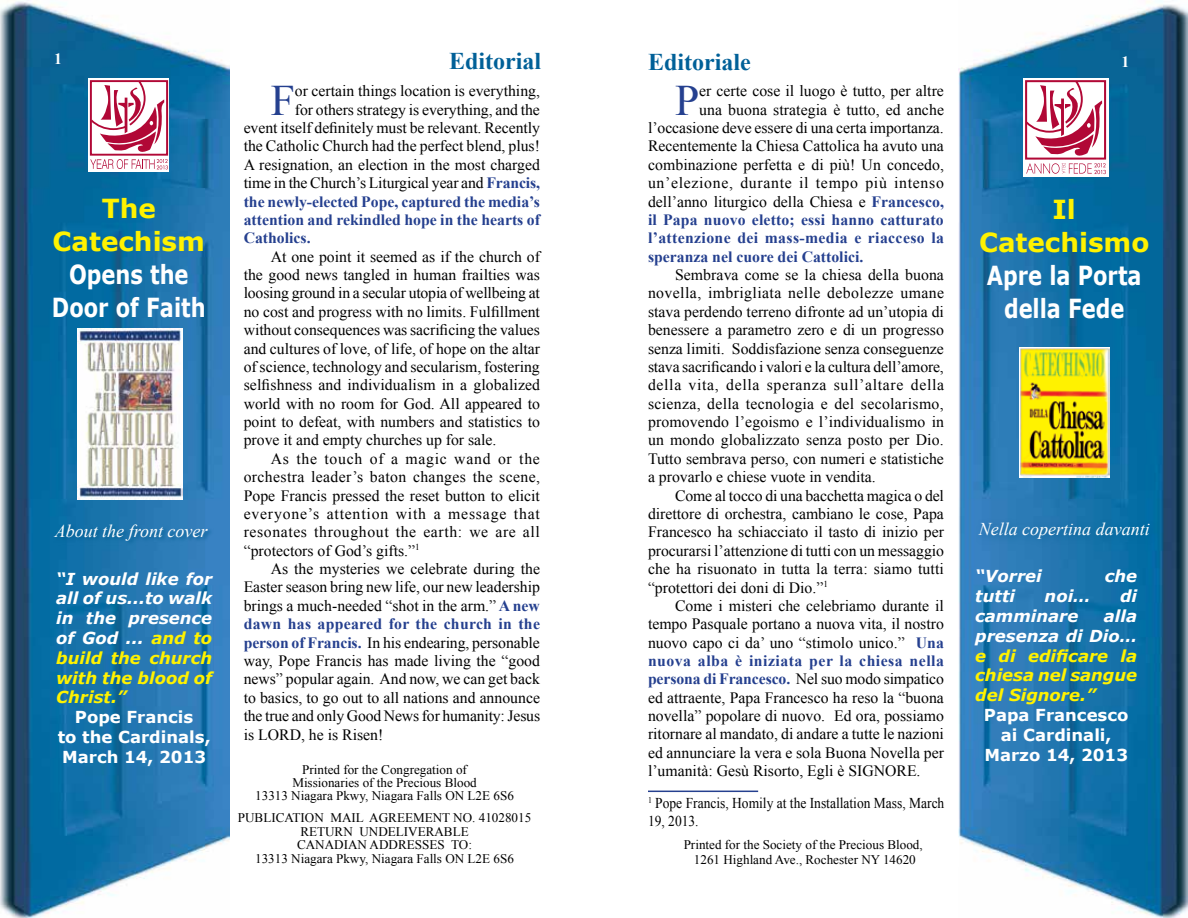
<style>
.page{position:relative;width:1188px;height:918px;background:#fff}
.page>*{position:absolute;margin:0;border:0;box-sizing:border-box;transform-origin:0 0}
.t1{font:43.5px "Times New Roman";color:#25408f}
.t2{font:700 26.25px/33px "Verdana";color:#fff;text-align:center;scale:.8 1}
.t3{font:700 26.25px/33px "Verdana";color:#fff200;text-align:center}
.t4{font:700 24px "Times New Roman";color:#006098}
.t5{font:italic 18px "Times New Roman";color:#fff}
.t6{font:italic 700 16.5px/19.8px "Verdana";color:#fff;text-align:justify}
.t7{font:700 16.5px/19.8px "Verdana";color:#fff;text-align:center}
.t8{font:italic 700 16.5px/19.8px "Verdana";color:#fff200;text-align:justify}
.t9{font:15.75px/18.5px "Times New Roman";color:#000;text-align:justify}
.t10{font:700 15.75px "Times New Roman";color:#25408f}
.t11{font:15.75px "Times New Roman";letter-spacing:.045em;color:#000}
.t12{font:700 15.75px "Times New Roman";letter-spacing:.025em;color:#25408f}
.t13{font:700 15.75px "Times New Roman";color:#fff}
.t14{font:15px/18px "Times New Roman";color:#000;scale:.9 1}
.t15{font:13.2px/13.5px "Times New Roman";color:#000;text-align:center}
.s1{color:#fff200}
.s2{font-weight:700;color:#25408f}
</style>
<div class="page">
<img style="left:958px;top:0;width:230px;height:918px">
<img style="left:0;top:1px;width:229px;height:917px">
<div style="left:53px;top:524px;width:161px;height:23px;background:linear-gradient(to right,#076aa0,#327cb9)"></div>
<div style="left:1023px;top:78px;width:86px;height:99px;background:linear-gradient(to right,#fff,#fefefe)"></div>
<svg style="left:1025px;top:80px;width:81px;height:94px"></svg>
<div style="left:88px;top:78px;width:82px;height:93px;background:linear-gradient(to bottom,#f5e3e8,#fbf5f6)"></div>
<svg style="left:90px;top:80px;width:78px;height:89px"></svg>
<div style="left:974px;top:518px;width:185px;height:31px;background:#005e92;opacity:.75"></div>
<img style="left:1019px;top:348px;width:90px;height:129px">
<img style="left:77px;top:328px;width:106px;height:171px">
<hr style="left:648px;top:791px;width:110px;height:1px;background:#25408f">
<h3 class="t4" style="left:449px;top:45px;width:94px">Editorial</h3>
<p class="t13" style="left:54px;top:48px;width:9px">1</p>
<h3 class="t4" style="left:648px;top:46px;width:104px">Editoriale</h3>
<p class="t13" style="left:1121px;top:51px;width:9px">1</p>
<h2 class="t3" style="left:53px;top:192px;width:154px">The<br>Catechism</h2>
<h2 class="t2" style="left:52px;top:258px;width:194px">Opens the<br>Door of Faith</h2>
<p class="t5" style="left:55px;top:519px;width:154px">About the front cover</p>
<p class="t6" style="left:56px;top:569px;width:158px">“I would like for all of us...to walk in the presence of God ... <span class="s1">and to build the church with the blood of Christ.”</span></p>
<p class="t7" style="left:58px;top:708px;width:154px">Pope Francis<br>to the Cardinals,<br>March 14, 2013</p>
<h1 class="t1" style="left:271px;top:71px;width:26px">F</h1>
<p class="t9" style="left:295px;top:82px;width:247px">or certain things location is everything,</p>
<p class="t9" style="left:295px;top:100px;width:247px">for others strategy is everything, and the</p>
<p class="t9" style="left:244px;top:118px;width:298px">event itself definitely must be relevant. Recently</p>
<p class="t9" style="left:244px;top:137px;width:298px">the Catholic Church had the perfect blend, plus!</p>
<p class="t9" style="left:244px;top:155px;width:298px">A resignation, an election in the most charged</p>
<p class="t9" style="left:244px;top:173px;width:298px">time in the Church’s Liturgical year and <span class="s2">Francis,</span></p>
<p class="t10" style="left:244px;top:190px;width:298px">the newly-elected Pope, captured the media’s</p>
<p class="t10" style="left:244px;top:209px;width:298px">attention and rekindled hope in the hearts of</p>
<p class="t10" style="left:244px;top:227px;width:68px">Catholics.</p>
<p class="t9" style="left:244px;top:247px;width:298px;text-indent:27px">At one point it seemed as if the church of the good news tangled in human frailties was loosing ground in a secular utopia of wellbeing at no cost and progress with no limits. Fulfillment without consequences was sacrificing the values and cultures of love, of life, of hope on the altar of science, technology and secularism, fostering selfishness and individualism in a globalized world with no room for God. All appeared to point to defeat, with numbers and statistics to prove it and empty churches up for sale.</p>
<p class="t9" style="left:244px;top:449px;width:298px;text-indent:27px">As the touch of a magic wand or the orchestra leader’s baton changes the scene, Pope Francis pressed the reset button to elicit everyone’s attention with a message that resonates throughout the earth: we are all “protectors of God’s gifts.”<sup>1</sup></p>
<p class="t9" style="left:244px;top:559px;width:298px;text-indent:27px">As the mysteries we celebrate during the Easter season bring new life, our new leadership brings a much-needed “shot in the arm.” <span class="s2">A new dawn has appeared for the church in the person of Francis.</span> In his endearing, personable way, Pope Francis has made living the “good news” popular again. And now, we can get back to basics, to go out to all nations and announce the true and only Good News for humanity: Jesus is LORD, he is Risen!</p>
<p class="t15" style="left:255px;top:763px;width:260px;line-height:12.6px">Printed for the Congregation of<br>Missionaries of the Precious Blood<br>13313 Niagara Pkwy, Niagara Falls ON L2E 6S6</p>
<p class="t15" style="left:238px;top:811px;width:295px">PUBLICATION MAIL AGREEMENT NO. 41028015<br>RETURN UNDELIVERABLE<br>CANADIAN ADDRESSES TO:<br>13313 Niagara Pkwy, Niagara Falls ON L2E 6S6</p>
<h1 class="t1" style="left:675px;top:71px;width:26px">P</h1>
<p class="t9" style="left:699px;top:82px;width:246px">er certe cose il luogo è tutto, per altre</p>
<p class="t9" style="left:699px;top:100px;width:246px">una buona strategia è tutto, ed anche</p>
<p class="t9" style="left:648px;top:118px;width:297px">l’occasione deve essere di una certa importanza.</p>
<p class="t9" style="left:648px;top:137px;width:297px">Recentemente la Chiesa Cattolica ha avuto una</p>
<p class="t9" style="left:648px;top:155px;width:298px">combinazione perfetta e di più! Un concedo,</p>
<p class="t11" style="left:648px;top:172px;width:297px">un’elezione, durante il tempo più intenso</p>
<p class="t9" style="left:648px;top:192px;width:297px">dell’anno liturgico della Chiesa e <span class="s2">Francesco,</span></p>
<p class="t10" style="left:648px;top:209px;width:297px">il Papa nuovo eletto; essi hanno catturato</p>
<p class="t12" style="left:648px;top:227px;width:297px">l’attenzione dei mass-media e riacceso la</p>
<p class="t10" style="left:648px;top:246px;width:217px">speranza nel cuore dei Cattolici.</p>
<p class="t9" style="left:648px;top:265px;width:298px;text-indent:27px">Sembrava come se la chiesa della buona novella, imbrigliata nelle debolezze umane stava perdendo terreno difronte ad un’utopia di benessere a parametro zero e di un progresso senza limiti. Soddisfazione senza conseguenze stava sacrificando i valori e la cultura dell’amore, della vita, della speranza sull’altare della scienza, della tecnologia e del secolarismo, promovendo l’egoismo e l’individualismo in un mondo globalizzato senza posto per Dio.<br>Tutto sembrava perso, con numeri e statistiche a provarlo e chiese vuote in vendita.</p>
<p class="t9" style="left:648px;top:486px;width:298px;text-indent:27px">Come al tocco di una bacchetta magica o del direttore di orchestra, cambiano le cose, Papa Francesco ha schiacciato il tasto di inizio per procurarsi l’attenzione di tutti con un messaggio che ha risuonato in tutta la terra: siamo tutti “protettori dei doni di Dio.”<sup>1</sup></p>
<p class="t9" style="left:648px;top:596px;width:297px;text-indent:27px">Come i misteri che celebriamo durante il tempo Pasquale portano a nuova vita, il nostro nuovo capo ci da’ uno “stimolo unico.” <span class="s2">Una nuova alba è iniziata per la chiesa nella persona di Francesco.</span> Nel suo modo simpatico ed attraente, Papa Francesco ha reso la “buona novella” popolare di nuovo. Ed ora, possiamo ritornare al mandato, di andare a tutte le nazioni ed annunciare la vera e sola Buona Novella per l’umanità: Gesù Risorto, Egli è SIGNORE.</p>
<p class="t14" style="left:648px;top:794px;width:331px"><sup>1</sup> Pope Francis, Homily at the Installation Mass, March<br>19, 2013.</p>
<p class="t15" style="left:684px;top:837px;width:241px;line-height:15px">Printed for the Society of the Precious Blood,<br>1261 Highland Ave., Rochester NY 14620</p>
<h2 class="t3" style="left:979px;top:194px;width:172px">Il<br>Catechismo</h2>
<h2 class="t2" style="left:987px;top:260px;width:195px">Apre la Porta della Fede</h2>
<p class="t5" style="left:979px;top:517px;width:172px">Nella copertina davanti</p>
<p class="t6" style="left:975px;top:567px;width:68px">“Vorrei</p>
<p class="t6" style="left:1105px;top:567px;width:34px">che</p>
<p class="t6" style="left:975px;top:586px;width:41px">tutti</p>
<p class="t6" style="left:1045px;top:586px;width:48px">noi…</p>
<p class="t6" style="left:1120px;top:586px;width:19px">di</p>
<p class="t6" style="left:975px;top:606px;width:105px">camminare</p>
<p class="t6" style="left:975px;top:606px;width:164px;text-align:right">alla<br>presenza di Dio…</p>
<p class="t8" style="left:975px;top:646px;width:163px">e di edificare la chiesa nel sangue del Signore.”</p>
<p class="t7" style="left:984px;top:705px;width:146px">Papa Francesco ai Cardinali,<br>Marzo 14, 2013</p>
</div>
